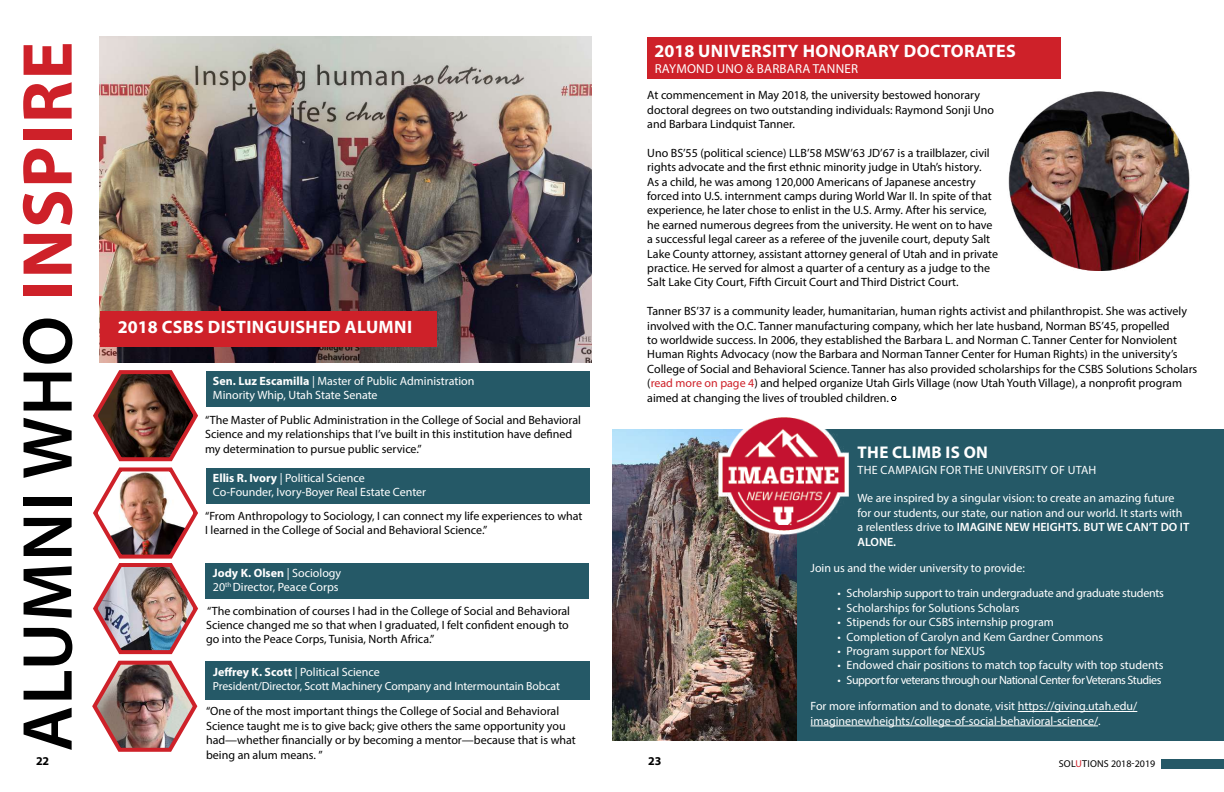
<style>
.page{position:relative;width:1224px;height:792px;background:#fff}
.page>*{position:absolute;margin:0;border:0;box-sizing:border-box;transform-origin:0 0}
.t1{font:600 71.3px "Myriad Pro";letter-spacing:.02em;color:#000}
.t2{font:700 18px "Myriad Pro";letter-spacing:.02em;color:#fff}
.t3{font:700 17px "Myriad Pro";letter-spacing:.02em;color:#fff}
.t4{font:13px "Myriad Pro";letter-spacing:.02em;color:#fff}
.t5{font:12px/14.4px "Myriad Pro";color:#000}
.t6{font:12px/14.4px "Myriad Pro";color:#fff}
.t7{font:12px/26.4px "Myriad Pro";letter-spacing:-.04em;color:#fff}
.t8{font:12px "Myriad Pro";letter-spacing:-.02em;color:#fff}
.t9{font:12px "Myriad Pro";letter-spacing:.02em;color:#fff}
.t10{font:700 12px "Myriad Pro";color:#000}
.t11{font:11.8px "Myriad Pro";letter-spacing:-.01em;color:#fff}
.t12{font:10px "Myriad Pro";letter-spacing:.01em;color:#000}
.s1{font-weight:700;color:#ce2129}
.s2{font-weight:700}
.s3{color:#ce2129}
.s4{font-weight:600}
</style>
<div class="page">
<div style="left:1161px;top:759px;width:63px;height:10px;background:#255967"></div>
<div style="left:206px;top:371px;width:384px;height:36px;background:#255967"></div>
<div style="left:205px;top:563px;width:384px;height:36px;background:#255967"></div>
<div style="left:205px;top:661px;width:385px;height:39px;background:#255967"></div>
<div style="left:206px;top:468px;width:384px;height:36px;background:#255967"></div>
<img style="left:100px;top:36px;width:491px;height:327px">
<div style="left:100px;top:311px;width:337px;height:36px;background:#ce2129"></div>
<div style="left:647px;top:37px;width:413px;height:42px;background:#ce2129"></div>
<div style="left:612px;top:429px;width:612px;height:311px;background:#255967"></div>
<img style="left:1008px;top:91px;width:182px;height:180px">
<img style="left:612px;top:429px;width:185px;height:311px">
<img style="left:719px;top:417px;width:129px;height:117px">
<hr style="left:1018px;top:711px;width:119px;height:1px;background:#fff">
<hr style="left:811px;top:726px;width:287px;height:1px;background:#fff">
<img style="left:92px;top:370px;width:106px;height:382px">
<svg style="left:891px;top:396px;width:6px;height:5px"></svg>
<h1 class="t1" style="left:2px;top:751px;width:711px;rotate:-90deg">ALUMNI WHO <span class="s1">INSPIRE</span></h1>
<p class="t10" style="left:36px;top:753px;width:15px">22</p>
<h2 class="t2" style="left:118px;top:315px;width:296px">2018 CSBS DISTINGUISHED ALUMNI</h2>
<p class="t6" style="left:213px;top:373px;width:263px"><span class="s2">Sen. Luz Escamilla</span> | Master of Public Administration<br>Minority Whip, Utah State Senate</p>
<p class="t5" style="left:205px;top:413px;width:377px">“The Master of Public Administration in the College of Social and Behavioral<br>Science and my relationships that I’ve built in this institution have defined my determination to pursue public service.”</p>
<p class="t6" style="left:213px;top:470px;width:215px"><span class="s2">Ellis R. Ivory</span> | Political Science<br>Co-Founder, Ivory-Boyer Real Estate Center</p>
<p class="t5" style="left:205px;top:509px;width:379px">“From Anthropology to Sociology, I can connect my life experiences to what<br>I learned in the College of Social and Behavioral Science.”</p>
<p class="t6" style="left:213px;top:565px;width:130px"><span class="s2">Jody K. Olsen</span> | Sociology<br>20<sup>th</sup> Director, Peace Corps</p>
<p class="t5" style="left:206px;top:603px;width:366px;text-align:justify">“The combination of courses I had in the College of Social and Behavioral Science changed me so that when I graduated, I felt confident enough to go into the Peace Corps, Tunisia, North Africa.”</p>
<p class="t6" style="left:213px;top:665px;width:168px"><span class="s2">Jeffrey K. Scott</span> | Political Science</p>
<p class="t11" style="left:213px;top:679px;width:348px">President/Director, Scott Machinery Company and Intermountain Bobcat</p>
<p class="t5" style="left:206px;top:704px;width:371px">“One of the most important things the College of Social and Behavioral Science taught me is to give back; give others the same opportunity you had—whether financially or by becoming a mentor—because that is what being an alum means. ”</p>
<h2 class="t2" style="left:655px;top:39px;width:363px">2018 UNIVERSITY HONORARY DOCTORATES</h2>
<p class="t4" style="left:655px;top:60px;width:205px">RAYMOND UNO &amp; BARBARA TANNER</p>
<p class="t5" style="left:647px;top:88px;width:348px">At commencement in May 2018, the university bestowed honorary doctoral degrees on two outstanding individuals: Raymond Sonji Uno and Barbara Lindquist Tanner.</p>
<p class="t5" style="left:647px;top:145px;width:352px">Uno BS’55 (political science) LLB’58 MSW’63 JD’67 is a trailblazer, civil rights advocate and the first ethnic minority judge in Utah’s history.<br>As a child, he was among 120,000 Americans of Japanese ancestry forced into U.S. internment camps during World War II. In spite of that experience, he later chose to enlist in the U.S. Army. After his service, he earned numerous degrees from the university. He went on to have a successful legal career as a referee of the juvenile court, deputy Salt Lake County attorney, assistant attorney general of Utah and in private practice. He served for almost a quarter of a century as a judge to the Salt Lake City Court, Fifth Circuit Court and Third District Court.</p>
<p class="t5" style="left:647px;top:304px;width:552px">Tanner BS’37 is a community leader, humanitarian, human rights activist and philanthropist. She was actively involved with the O.C. Tanner manufacturing company, which her late husband, Norman BS’45, propelled<br>to worldwide success. In 2006, they established the Barbara L. and Norman C. Tanner Center for Nonviolent Human Rights Advocacy (now the Barbara and Norman Tanner Center for Human Rights) in the university’s College of Social and Behavioral Science. Tanner has also provided scholarships for the CSBS Solutions Scholars (<span class="s3">read more on page 4</span>) and helped organize Utah Girls Village (now Utah Youth Village), a nonprofit program aimed at changing the lives of troubled children.</p>
<p class="t10" style="left:648px;top:753px;width:15px">23</p>
<h3 class="t3" style="left:858px;top:441px;width:132px">THE CLIMB IS ON</h3>
<p class="t9" style="left:858px;top:462px;width:240px">THE CAMPAIGN FOR THE UNIVERSITY OF UTAH</p>
<p class="t6" style="left:857px;top:491px;width:333px">We are inspired by a singular vision: to create an amazing future for our students, our state, our nation and our world. It starts with a relentless drive to <span class="s4">IMAGINE NEW HEIGHTS. BUT WE CAN’T DO IT ALONE.</span></p>
<p class="t6" style="left:811px;top:561px;width:216px">Join us and the wider university to provide:</p>
<p class="t8" style="left:838px;top:586px;width:328px">• Scholarship support to train undergraduate and graduate students</p>
<p class="t6" style="left:838px;top:600px;width:184px">• Scholarships for Solutions Scholars</p>
<p class="t6" style="left:838px;top:615px;width:218px">• Stipends for our CSBS internship program</p>
<p class="t6" style="left:838px;top:629px;width:267px">• Completion of Carolyn and Kem Gardner Commons</p>
<p class="t6" style="left:838px;top:644px;width:149px">• Program support for NEXUS</p>
<p class="t6" style="left:838px;top:658px;width:327px">• Endowed chair positions to match top faculty with top students</p>
<p class="t7" style="left:811px;top:666px;width:352px;text-indent:27px">• Support for veterans through our National Center for Veterans Studies<br>For more information and to donate, visit https://giving.utah.edu/</p>
<p class="t6" style="left:811px;top:713px;width:292px">imaginenewheights/college-of-social-behavioral-science/.</p>
<p class="t12" style="left:1059px;top:758px;width:98px">SOL<span class="s3">U</span>TIONS 2018-2019</p>
</div>
